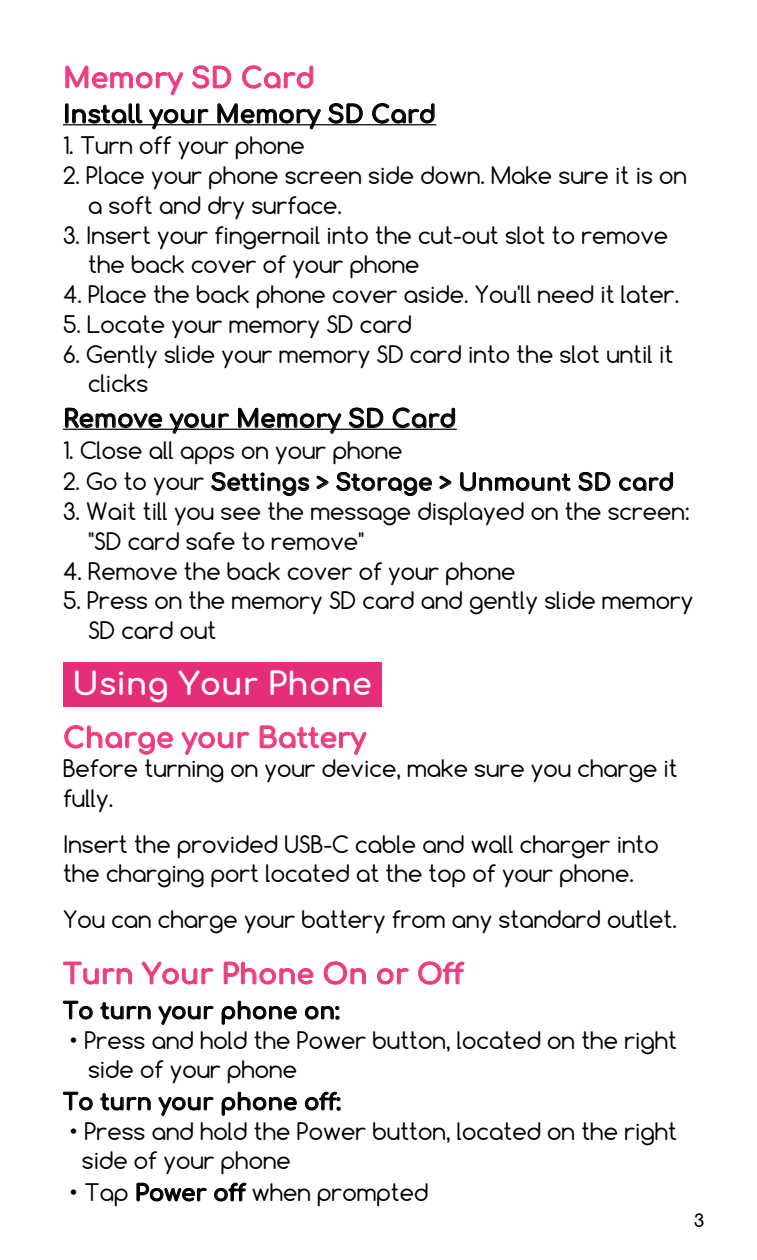
<style>
.page{position:relative;width:757px;height:1260px;background:#fff}
.page>*{position:absolute;margin:0;border:0;box-sizing:border-box;transform-origin:0 0}
.t1{font:700 31.5px "Comfortaa";color:#fff}
.t2{font:700 28px "Comfortaa";color:#ee3a81}
.t3{font:700 24.5px "Comfortaa";color:#000}
.t4{font:22.75px/29.8px "Comfortaa";color:#000}
.t5{font:700 22.75px "Comfortaa";color:#000}
.t6{font:700 17.5px "Comfortaa";color:#000}
.s1{font-weight:400}
.s2{font-weight:700}
</style>
<div class="page">
<div style="left:63px;top:663px;width:319px;height:44px;background:#e52d79"></div>
<svg style="left:65px;top:65px;width:119px;height:31px"></svg>
<svg style="left:192px;top:65px;width:40px;height:24px"></svg>
<svg style="left:242px;top:65px;width:72px;height:24px"></svg>
<svg style="left:65px;top:103px;width:77px;height:21px"></svg>
<svg style="left:149px;top:109px;width:59px;height:21px"></svg>
<svg style="left:217px;top:103px;width:104px;height:27px"></svg>
<svg style="left:328px;top:103px;width:35px;height:21px"></svg>
<svg style="left:372px;top:103px;width:63px;height:21px"></svg>
<hr style="left:63px;top:124px;width:373px;height:1px;background:#000">
<svg style="left:65px;top:408px;width:97px;height:21px"></svg>
<svg style="left:170px;top:413px;width:59px;height:21px"></svg>
<svg style="left:238px;top:408px;width:103px;height:26px"></svg>
<svg style="left:349px;top:408px;width:34px;height:20px"></svg>
<svg style="left:393px;top:408px;width:62px;height:20px"></svg>
<hr style="left:63px;top:429px;width:394px;height:1px;background:#000">
<svg style="left:212px;top:472px;width:97px;height:24px"></svg>
<svg style="left:317px;top:476px;width:11px;height:13px"></svg>
<svg style="left:337px;top:472px;width:95px;height:24px"></svg>
<svg style="left:440px;top:476px;width:11px;height:13px"></svg>
<svg style="left:460px;top:472px;width:110px;height:19px"></svg>
<svg style="left:579px;top:472px;width:31px;height:19px"></svg>
<svg style="left:619px;top:472px;width:54px;height:19px"></svg>
<svg style="left:64px;top:725px;width:109px;height:30px"></svg>
<svg style="left:181px;top:731px;width:68px;height:24px"></svg>
<svg style="left:259px;top:725px;width:108px;height:30px"></svg>
<svg style="left:62px;top:961px;width:71px;height:24px"></svg>
<svg style="left:141px;top:961px;width:72px;height:24px"></svg>
<svg style="left:223px;top:961px;width:91px;height:24px"></svg>
<svg style="left:323px;top:961px;width:43px;height:24px"></svg>
<svg style="left:377px;top:968px;width:32px;height:17px"></svg>
<svg style="left:418px;top:961px;width:47px;height:24px"></svg>
<svg style="left:63px;top:1001px;width:30px;height:18px"></svg>
<svg style="left:101px;top:1002px;width:50px;height:17px"></svg>
<svg style="left:159px;top:1006px;width:54px;height:19px"></svg>
<svg style="left:222px;top:1001px;width:75px;height:24px"></svg>
<svg style="left:305px;top:1006px;width:34px;height:14px"></svg>
<svg style="left:63px;top:1092px;width:30px;height:18px"></svg>
<svg style="left:101px;top:1093px;width:50px;height:17px"></svg>
<svg style="left:159px;top:1097px;width:54px;height:19px"></svg>
<svg style="left:222px;top:1092px;width:75px;height:24px"></svg>
<svg style="left:305px;top:1092px;width:36px;height:19px"></svg>
<svg style="left:137px;top:1183px;width:70px;height:19px"></svg>
<svg style="left:214px;top:1183px;width:32px;height:18px"></svg>
<p class="t2" style="left:63px;top:52px;width:254px">Memory SD Card</p>
<p class="t3" style="left:63px;top:91px;width:375px">Install your Memory SD Card</p>
<p class="t4" style="left:63px;top:131px;width:243px">1. Turn off your phone</p>
<p class="t4" style="left:88px;top:160px;width:601px;text-indent:-25px">2. Place your phone screen side down. Make sure it is on a soft and dry surface.</p>
<p class="t4" style="left:88px;top:220px;width:582px;text-indent:-25px">3. Insert your fingernail into the cut-out slot to remove the back cover of your phone</p>
<p class="t4" style="left:63px;top:279px;width:618px">4. Place the back phone cover aside. You'll need it later.</p>
<p class="t4" style="left:63px;top:309px;width:350px">5. Locate your memory SD card</p>
<p class="t4" style="left:88px;top:339px;width:587px;text-indent:-25px">6. Gently slide your memory SD card into the slot until it clicks</p>
<p class="t3" style="left:63px;top:396px;width:395px">Remove your Memory SD Card</p>
<p class="t4" style="left:63px;top:435px;width:341px">1. Close all apps on your phone</p>
<p class="t5" style="left:63px;top:461px;width:613px"><span class="s1">2. Go to your</span> Settings &gt; Storage &gt; Unmount SD card</p>
<p class="t4" style="left:88px;top:496px;width:603px;text-indent:-25px">3. Wait till you see the message displayed on the screen: "SD card safe to remove"</p>
<p class="t4" style="left:63px;top:556px;width:454px">4. Remove the back cover of your phone</p>
<p class="t4" style="left:88px;top:586px;width:607px;text-indent:-25px">5. Press on the memory SD card and gently slide memory<br>SD card out</p>
<h1 class="t1" style="left:72px;top:655px;width:301px">Using Your Phone</h1>
<p class="t2" style="left:63px;top:712px;width:304px">Charge your Battery</p>
<p class="t4" style="left:63px;top:754px;width:616px">Before turning on your device, make sure you charge it fully.</p>
<p class="t4" style="left:63px;top:829px;width:597px">Insert the provided USB-C cable and wall charger into the charging port located at the top of your phone.</p>
<p class="t4" style="left:63px;top:904px;width:616px">You can charge your battery from any standard outlet.</p>
<p class="t2" style="left:63px;top:948px;width:402px">Turn Your Phone On or Off</p>
<p class="t5" style="left:63px;top:990px;width:278px">To turn your phone on:</p>
<p class="t4" style="left:88px;top:1025px;width:591px;text-indent:-19px">• Press and hold the Power button, located on the right side of your phone</p>
<p class="t5" style="left:63px;top:1081px;width:279px">To turn your phone off:</p>
<p class="t4" style="left:82px;top:1116px;width:597px;text-indent:-13px">• Press and hold the Power button, located on the right side of your phone</p>
<p class="t4" style="left:69px;top:1177px;width:361px">• Tap <span class="s2">Power off</span> when prompted</p>
<p class="t6" style="left:694px;top:1204px;width:12px">3</p>
</div>
